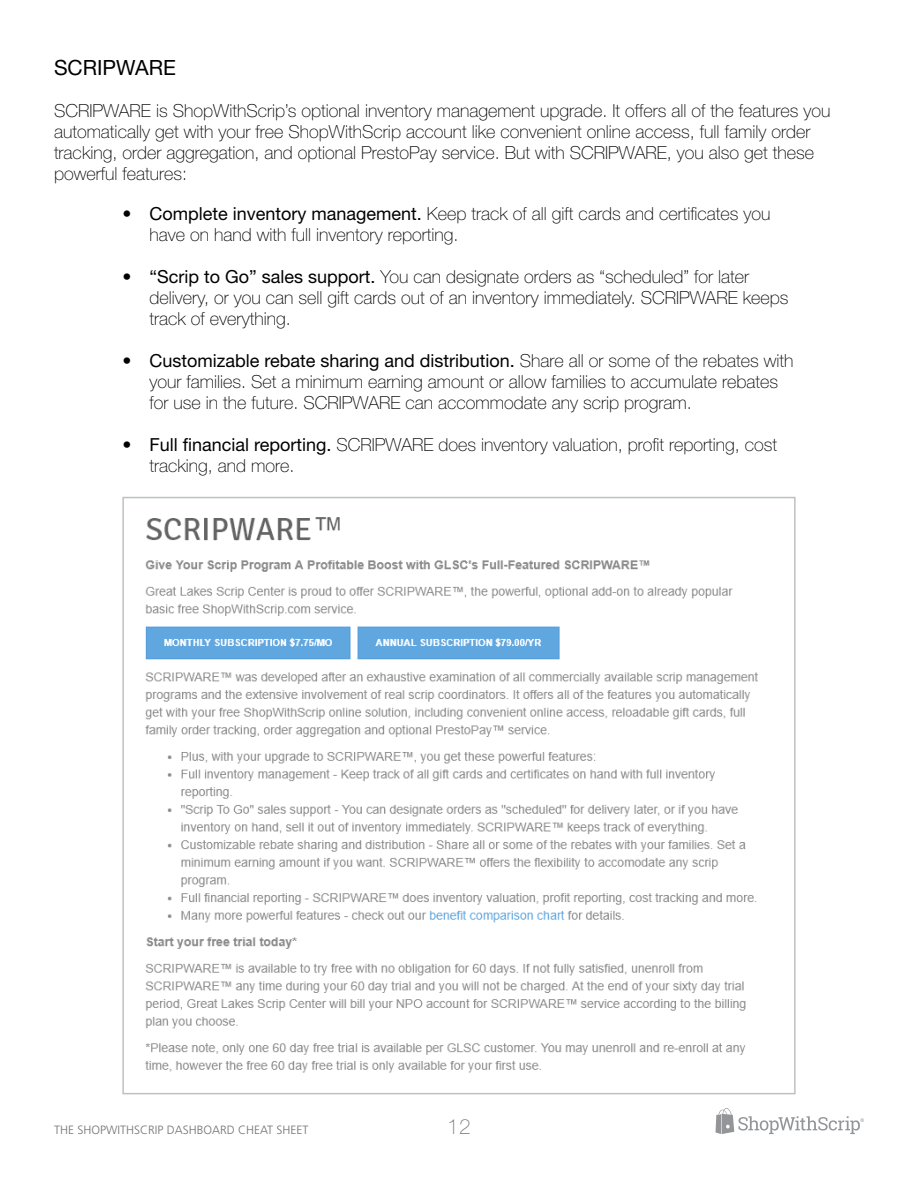
<style>
.page{position:relative;width:918px;height:1188px;background:#fff}
.page>*{position:absolute;margin:0;border:0;box-sizing:border-box;transform-origin:0 0}
.t1{font:21px "Helvetica Neue LT Std";color:#000}
.t2{font:100 21px "Helvetica Neue LT Std";color:#797a7d}
.t3{font:100 18px/21px "Helvetica Neue LT Std";color:#000}
.t4{font:300 12px "Frutiger LT Std";color:#717275}
.s1{font-weight:400}
</style>
<div class="page">
<svg style="left:716px;top:1108px;width:148px;height:26px"></svg>
<img style="left:145px;top:517px;width:613px;height:556px">
<p class="t1" style="left:54px;top:55px;width:123px">SCRIPWARE</p>
<p class="t3" style="left:54px;top:100px;width:778px">SCRIPWARE is ShopWithScrip’s optional inventory management upgrade. It offers all of the features you automatically get with your free ShopWithScrip account like convenient online access, full family order tracking, order aggregation, and optional PrestoPay service. But with SCRIPWARE, you also get these powerful features:</p>
<p class="t3" style="left:149px;top:203px;width:623px;text-indent:-27px">• <span class="s1">Complete inventory management.</span> Keep track of all gift cards and certificates you have on hand with full inventory reporting.</p>
<p class="t3" style="left:149px;top:266px;width:641px;text-indent:-27px">• <span class="s1">“Scrip to Go” sales support.</span> You can designate orders as “scheduled” for later delivery, or you can sell gift cards out of an inventory immediately. SCRIPWARE keeps track of everything.</p>
<p class="t3" style="left:149px;top:350px;width:646px;text-indent:-27px">• <span class="s1">Customizable rebate sharing and distribution.</span> Share all or some of the rebates with your families. Set a minimum earning amount or allow families to accumulate rebates for use in the future. SCRIPWARE can accommodate any scrip program.</p>
<p class="t3" style="left:149px;top:434px;width:629px;text-indent:-27px">• <span class="s1">Full financial reporting.</span> SCRIPWARE does inventory valuation, profit reporting, cost tracking, and more.</p>
<p class="t4" style="left:54px;top:1123px;width:256px">THE SHOPWITHSCRIP DASHBOARD CHEAT SHEET</p>
<p class="t2" style="left:447px;top:1115px;width:25px">12</p>
</div>
